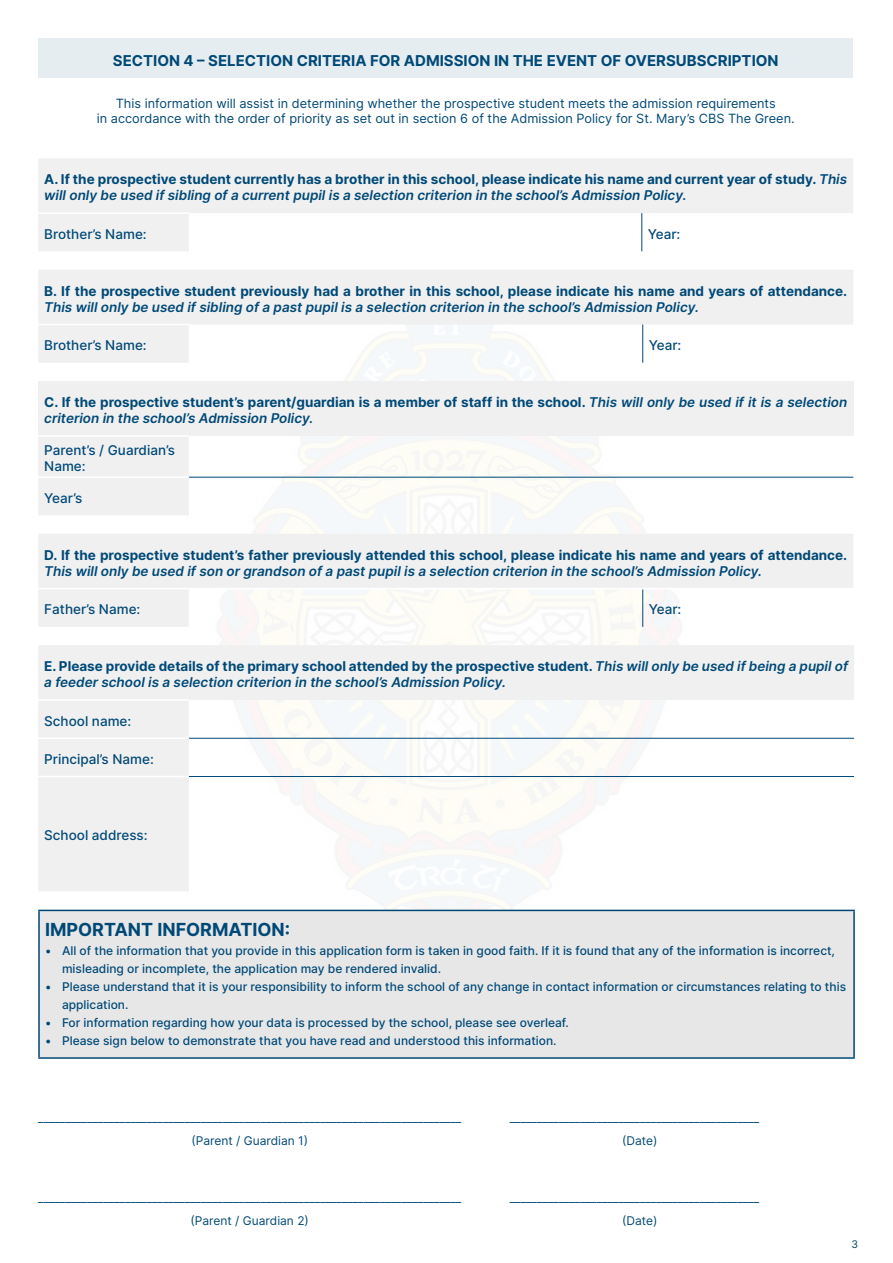
<style>
.page{position:relative;width:893px;height:1263px;background:#fff}
.page>*{position:absolute;margin:0;border:0;box-sizing:border-box;transform-origin:0 0}
.t1{font:700 18px "Inter";color:#004977}
.t2{font:700 15px "Inter";color:#004977}
.t3{font:italic 600 13.5px/16.2px "Inter";color:#004977}
.t4{font:700 13.5px/16.2px "Inter";color:#004977}
.t5{font:500 13.5px/16.2px "Inter";color:#004977}
.t6{font:12.75px/15.3px "Inter";color:#004977;text-align:center}
.t7{font:500 12px/18.1px "Inter";color:#004977}
.t8{font:12px "Inter";color:#004977}
.t9{font:10.5px "Inter";color:#00416a}
.s1{font-weight:600;font-style:italic}
.s2{font-weight:700;font-style:normal}
</style>
<div class="page">
<div style="left:38px;top:38px;width:815px;height:40px;background:#e6edf1"></div>
<svg style="left:38px;top:158px;width:815px;height:93px;fill:#f0f0f0"></svg>
<hr style="left:641px;top:213px;width:1px;height:38px;background:#004977">
<hr style="left:38px;top:212px;width:151px;height:2px;background:#fff">
<svg style="left:38px;top:270px;width:815px;height:93px;fill:#f0f0f0"></svg>
<hr style="left:38px;top:324px;width:151px;height:1px;background:#fff">
<hr style="left:642px;top:324px;width:1px;height:39px;background:#004977">
<div style="left:38px;top:381px;width:815px;height:55px;background:#f0f0f0"></div>
<div style="left:38px;top:437px;width:151px;height:78px;background:#f0f0f0"></div>
<hr style="left:189px;top:477px;width:664px;height:1px;background:#004977">
<hr style="left:38px;top:476px;width:151px;height:2px;background:#fff">
<hr style="left:38px;top:435px;width:151px;height:2px;background:#fff">
<svg style="left:38px;top:534px;width:815px;height:93px;fill:#f0f0f0"></svg>
<hr style="left:642px;top:589px;width:1px;height:38px;background:#004977">
<hr style="left:38px;top:588px;width:151px;height:1px;background:#fff">
<hr style="left:189px;top:588px;width:454px;height:1px;background:#fff">
<hr style="left:643px;top:588px;width:210px;height:1px;background:#fff">
<svg style="left:38px;top:645px;width:816px;height:246px;fill:#f7f8f5"></svg>
<hr style="left:189px;top:738px;width:665px;height:1px;background:#004977">
<hr style="left:189px;top:776px;width:665px;height:1px;background:#004977">
<hr style="left:38px;top:737px;width:151px;height:2px;background:#fff">
<hr style="left:38px;top:776px;width:151px;height:1px;background:#fff">
<hr style="left:38px;top:699px;width:151px;height:2px;background:#fff">
<div style="left:39px;top:910px;width:815px;height:148px;background:#e7e7e7"></div>
<hr style="left:38px;top:910px;width:817px;height:1px;background:#004977">
<hr style="left:38px;top:911px;width:2px;height:146px;background:#004977">
<hr style="left:853px;top:911px;width:2px;height:146px;background:#004977">
<hr style="left:38px;top:1057px;width:817px;height:2px;background:#004977">
<p class="t2" style="left:113px;top:49px;width:667px">SECTION 4 – SELECTION CRITERIA FOR ADMISSION IN THE EVENT OF OVERSUBSCRIPTION</p>
<p class="t6" style="left:97px;top:95px;width:699px">This information will assist in determining whether the prospective student meets the admission requirements<br>in accordance with the order of priority as set out in section 6 of the Admission Policy for St. Mary’s CBS The Green.</p>
<p class="t4" style="left:44px;top:171px;width:804px">A. If the prospective student currently has a brother in this school, please indicate his name and current year of study. <span class="s1">This will only be used if sibling of a current pupil is a selection criterion in the school’s Admission Policy.</span></p>
<p class="t5" style="left:44px;top:225px;width:104px">Brother’s Name:</p>
<p class="t5" style="left:648px;top:225px;width:34px">Year:</p>
<p class="t4" style="left:44px;top:282px;width:804px">B. If the prospective student previously had a brother in this school, please indicate his name and years of attendance.</p>
<p class="t3" style="left:44px;top:298px;width:656px">This will only be used if sibling of a past pupil is a selection criterion in the school’s Admission Policy.</p>
<p class="t5" style="left:44px;top:337px;width:104px">Brother’s Name:</p>
<p class="t5" style="left:649px;top:337px;width:34px">Year:</p>
<p class="t3" style="left:44px;top:394px;width:805px"><span class="s2">C. If the prospective student’s parent/guardian is a member of staff in the school.</span> This will only be used if it is a selection criterion in the school’s Admission Policy.</p>
<p class="t5" style="left:44px;top:442px;width:132px">Parent’s / Guardian’s<br>Name:</p>
<p class="t5" style="left:44px;top:489px;width:40px">Year’s</p>
<p class="t4" style="left:44px;top:546px;width:804px">D. If the prospective student’s father previously attended this school, please indicate his name and years of attendance.</p>
<p class="t3" style="left:44px;top:562px;width:719px">This will only be used if son or grandson of a past pupil is a selection criterion in the school’s Admission Policy.</p>
<p class="t5" style="left:44px;top:601px;width:98px">Father’s Name:</p>
<p class="t5" style="left:649px;top:601px;width:34px">Year:</p>
<p class="t3" style="left:44px;top:658px;width:805px"><span class="s2">E. Please provide details of the primary school attended by the prospective student.</span> This will only be used if being a pupil of a feeder school is a selection criterion in the school’s Admission Policy.</p>
<p class="t5" style="left:44px;top:712px;width:89px">School name:</p>
<p class="t5" style="left:44px;top:751px;width:111px">Principal’s Name:</p>
<p class="t5" style="left:44px;top:827px;width:105px">School address:</p>
<h1 class="t1" style="left:45px;top:917px;width:247px">IMPORTANT INFORMATION:</h1>
<p class="t7" style="left:62px;top:941px;width:774px;text-indent:-17px">• All of the information that you provide in this application form is taken in good faith. If it is found that any of the information is incorrect, misleading or incomplete, the application may be rendered invalid.</p>
<p class="t7" style="left:62px;top:977px;width:786px;text-indent:-17px">• Please understand that it is your responsibility to inform the school of any change in contact information or circumstances relating to this application.</p>
<p class="t7" style="left:45px;top:1013px;width:525px">• For information regarding how your data is processed by the school, please see overleaf.</p>
<p class="t7" style="left:45px;top:1031px;width:513px">• Please sign below to demonstrate that you have read and understood this information.</p>
<p class="t8" style="left:38px;top:1109px;width:425px">______________________________________________________________________________</p>
<p class="t8" style="left:510px;top:1109px;width:251px">______________________________________________</p>
<p class="t8" style="left:191px;top:1132px;width:118px">(Parent / Guardian 1)</p>
<p class="t8" style="left:622px;top:1132px;width:37px">(Date)</p>
<p class="t8" style="left:38px;top:1189px;width:425px">______________________________________________________________________________</p>
<p class="t8" style="left:510px;top:1189px;width:251px">______________________________________________</p>
<p class="t8" style="left:191px;top:1211px;width:120px">(Parent / Guardian 2)</p>
<p class="t8" style="left:622px;top:1211px;width:37px">(Date)</p>
<p class="t9" style="left:851px;top:1236px;width:8px">3</p>
</div>
